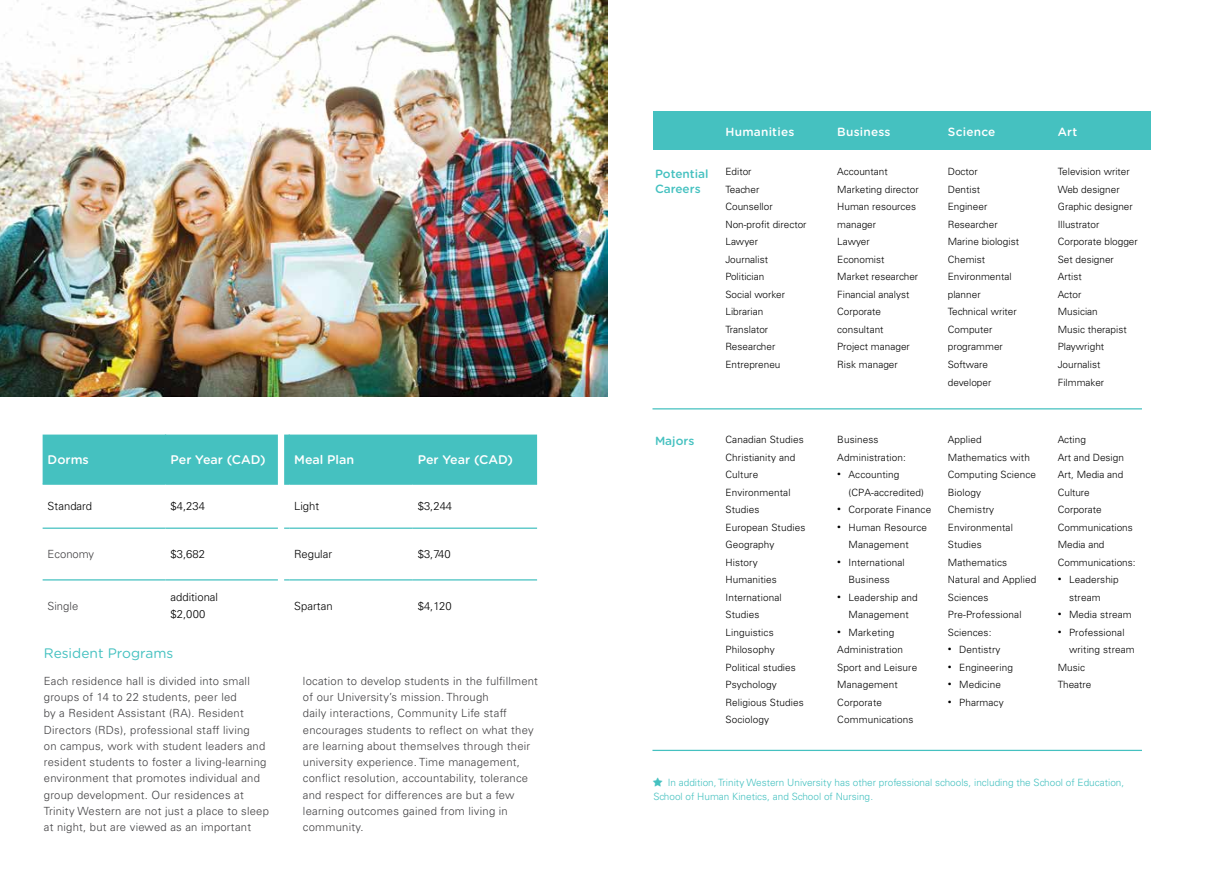
<style>
.page{position:relative;width:1215px;height:889px;background:#fff}
.page>*{position:absolute;margin:0;border:0;box-sizing:border-box;transform-origin:0 0}
.t1{font:13.75px "Gotham Rounded";color:#45c1c0}
.t2{font:500 12.5px "Gotham Rounded";color:#fff}
.t3{font:500 11.88px "Gotham Rounded";letter-spacing:.02em;color:#fff}
.t4{font:500 11.88px/15px "Gotham Rounded";color:#45c1c0}
.t5{font:300 11.25px/16.2px "Univers LT Std";letter-spacing:.02em;color:#414042}
.t6{font:300 11.25px/17.5px "Univers LT Std";color:#000}
.t7{font:300 11.25px "Univers LT Std";color:#414042}
.t8{font:300 10px/17.5px "Univers LT Std";letter-spacing:.01em;color:#000}
.t9{font:300 10px/13.8px "Univers LT Std";color:#45c1c0}
.s1{font-family:"Adobe Caslon Pro";font-weight:400;font-size:11.25px}
</style>
<div class="page">
<div style="left:43px;top:434px;width:494px;height:49px;background:#45c1c0"></div>
<hr style="left:165px;top:434px;width:1px;height:49px;background:#45c1c0">
<hr style="left:289px;top:434px;width:1px;height:49px;background:#45c1c0">
<hr style="left:43px;top:483px;width:123px;height:2px;background:#45c1c0">
<hr style="left:166px;top:483px;width:123px;height:2px;background:#45c1c0">
<hr style="left:289px;top:483px;width:124px;height:2px;background:#45c1c0">
<hr style="left:413px;top:483px;width:124px;height:2px;background:#45c1c0">
<hr style="left:43px;top:527px;width:123px;height:2px;background:#45c1c0">
<hr style="left:166px;top:527px;width:123px;height:2px;background:#45c1c0">
<hr style="left:289px;top:527px;width:124px;height:2px;background:#45c1c0">
<hr style="left:413px;top:527px;width:124px;height:2px;background:#45c1c0">
<hr style="left:43px;top:579px;width:123px;height:1px;background:#45c1c0">
<hr style="left:166px;top:579px;width:123px;height:1px;background:#45c1c0">
<hr style="left:289px;top:579px;width:124px;height:1px;background:#45c1c0">
<hr style="left:413px;top:579px;width:124px;height:1px;background:#45c1c0">
<div style="left:278px;top:429px;width:6px;height:215px;background:#fff"></div>
<img style="left:0;top:0;width:607px;height:397px">
<div style="left:653px;top:111px;width:498px;height:39px;background:#45c1c0"></div>
<hr style="left:652px;top:408px;width:490px;height:1px;background:#45c1c0">
<hr style="left:652px;top:750px;width:490px;height:1px;background:#45c1c0">
<p class="t2" style="left:48px;top:451px;width:43px">Dorms</p>
<p class="t2" style="left:171px;top:451px;width:97px">Per Year (CAD)</p>
<p class="t2" style="left:294px;top:451px;width:62px">Meal Plan</p>
<p class="t2" style="left:418px;top:451px;width:97px">Per Year (CAD)</p>
<p class="t6" style="left:48px;top:497px;width:46px">Standard</p>
<p class="t6" style="left:171px;top:497px;width:36px">$4,234</p>
<p class="t6" style="left:294px;top:497px;width:27px">Light</p>
<p class="t6" style="left:418px;top:497px;width:36px">$3,244</p>
<p class="t7" style="left:48px;top:547px;width:48px">Economy</p>
<p class="t6" style="left:171px;top:545px;width:36px">$3,682</p>
<p class="t6" style="left:294px;top:545px;width:39px">Regular</p>
<p class="t6" style="left:418px;top:545px;width:34px">$3,740</p>
<p class="t5" style="left:48px;top:597px;width:32px">Single</p>
<p class="t6" style="left:171px;top:588px;width:49px">additional $2,000</p>
<p class="t6" style="left:294px;top:597px;width:40px">Spartan</p>
<p class="t6" style="left:418px;top:597px;width:35px">$4,120</p>
<h1 class="t1" style="left:44px;top:644px;width:131px">Resident Programs</h1>
<p class="t5" style="left:44px;top:673px;width:227px">Each residence hall is divided into small groups of 14 to 22 students, peer led<br>by a Resident Assistant (RA). Resident Directors (RDs), professional staff living<br>on campus, work with student leaders and resident students to foster a living-learning environment that promotes individual and group development. Our residences at Trinity Western are not just a place to sleep at night, but are viewed as an important</p>
<p class="t5" style="left:303px;top:673px;width:237px">location to develop students in the fulfillment of our University’s mission. Through<br>daily interactions, Community Life staff encourages students to reflect on what they are learning about themselves through their university experience. Time management, conflict resolution, accountability, tolerance and respect for differences are but a few learning outcomes gained from living in community.</p>
<p class="t4" style="left:655px;top:165px;width:55px">Potential<br>Careers</p>
<p class="t3" style="left:725px;top:123px;width:70px">Humanities</p>
<p class="t3" style="left:837px;top:123px;width:55px">Business</p>
<p class="t3" style="left:948px;top:123px;width:49px">Science</p>
<p class="t3" style="left:1058px;top:123px;width:21px">Art</p>
<p class="t8" style="left:725px;top:163px;width:83px">Editor<br>Teacher<br>Counsellor<br>Non-profit director<br>Lawyer<br>Journalist<br>Politician<br>Social worker<br>Librarian<br>Translator<br>Researcher<br>Entrepreneu</p>
<p class="t8" style="left:837px;top:163px;width:83px">Accountant<br>Marketing director<br>Human resources manager<br>Lawyer<br>Economist<br>Market researcher<br>Financial analyst<br>Corporate consultant<br>Project manager<br>Risk manager</p>
<p class="t8" style="left:948px;top:163px;width:73px">Doctor<br>Dentist<br>Engineer<br>Researcher<br>Marine biologist<br>Chemist<br>Environmental planner<br>Technical writer<br>Computer programmer<br>Software developer</p>
<p class="t8" style="left:1058px;top:163px;width:82px">Television writer<br>Web designer<br>Graphic designer<br>Illustrator<br>Corporate blogger<br>Set designer<br>Artist<br>Actor<br>Musician<br>Music therapist<br>Playwright<br>Journalist<br>Filmmaker</p>
<p class="t4" style="left:655px;top:433px;width:41px">Majors</p>
<p class="t8" style="left:725px;top:431px;width:81px">Canadian Studies<br>Christianity and<br>Culture<br>Environmental<br>Studies<br>European Studies<br>Geography<br>History<br>Humanities<br>International<br>Studies<br>Linguistics<br>Philosophy<br>Political studies<br>Psychology<br>Religious Studies<br>Sociology</p>
<p class="t8" style="left:837px;top:431px;width:70px">Business<br>Administration:</p>
<p class="t8" style="left:849px;top:466px;width:77px;text-indent:-11px"><span class="s1">•</span> Accounting (CPA-accredited)</p>
<p class="t8" style="left:837px;top:501px;width:95px"><span class="s1">•</span> Corporate Finance</p>
<p class="t8" style="left:849px;top:518px;width:80px;text-indent:-11px"><span class="s1">•</span> Human Resource<br>Management</p>
<p class="t8" style="left:837px;top:553px;width:69px;text-align:center"><span class="s1">•</span> International<br>Business</p>
<p class="t8" style="left:837px;top:588px;width:82px;text-align:center"><span class="s1">•</span> Leadership and<br>Management</p>
<p class="t8" style="left:837px;top:623px;width:81px"><span class="s1">•</span> Marketing<br>Administration<br>Sport and Leisure<br>Management<br>Corporate<br>Communications</p>
<p class="t8" style="left:948px;top:431px;width:90px">Applied<br>Mathematics with<br>Computing Science<br>Biology<br>Chemistry<br>Environmental<br>Studies<br>Mathematics<br>Natural and Applied<br>Sciences<br>Pre-Professional<br>Sciences:</p>
<p class="t8" style="left:948px;top:641px;width:54px"><span class="s1">•</span> Dentistry</p>
<p class="t8" style="left:948px;top:658px;width:67px"><span class="s1">•</span> Engineering</p>
<p class="t8" style="left:948px;top:676px;width:55px"><span class="s1">•</span> Medicine</p>
<p class="t8" style="left:948px;top:693px;width:57px"><span class="s1">•</span> Pharmacy</p>
<p class="t8" style="left:1058px;top:431px;width:79px">Acting<br>Art and Design<br>Art, Media and<br>Culture<br>Corporate<br>Communications<br>Media and<br>Communications:</p>
<p class="t8" style="left:1069px;top:571px;width:51px;text-indent:-11px"><span class="s1">•</span> Leadership stream</p>
<p class="t8" style="left:1058px;top:606px;width:76px"><span class="s1">•</span> Media stream</p>
<p class="t8" style="left:1058px;top:623px;width:68px"><span class="s1">•</span> Professional</p>
<p class="t8" style="left:1069px;top:641px;width:67px">writing stream</p>
<p class="t8" style="left:1058px;top:658px;width:29px">Music</p>
<p class="t8" style="left:1058px;top:676px;width:35px">Theatre</p>
<p class="t9" style="left:653px;top:775px;width:472px;text-indent:14px">In addition, Trinity Western University has other professional schools, including the School of Education,<br>School of Human Kinetics, and School of Nursing.</p>
</div>
